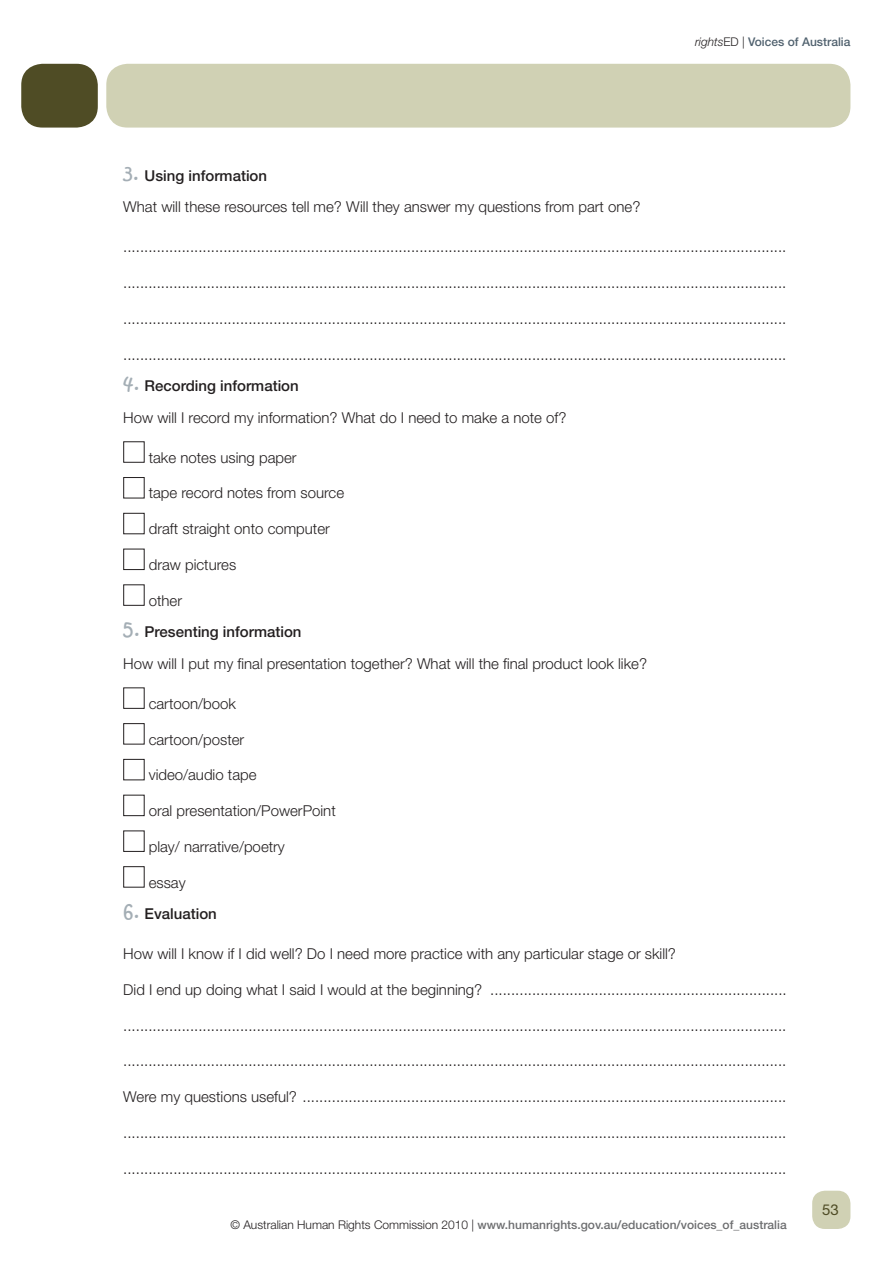
<style>
.page{position:relative;width:893px;height:1263px;background:#fff}
.page>*{position:absolute;margin:0;border:0;box-sizing:border-box;transform-origin:0 0}
.Dotted_Line{font:300 15px "Helvetica Neue LT Std";color:#231f20}
.Body_Text{font:300 15px "Helvetica Neue LT Std";color:#231f20}
.Numbered_List{font:500 15px "Helvetica Neue LT Std";color:#231f20}
.Master_Page_Number{font:15px "Helvetica Neue LT Std";color:#4f4c25}
.Master_Footer{font:500 12px "Helvetica Neue LT Std";color:#6d6e70}
.Master_Footer-2{font:500 12px "Helvetica Neue LT Std";color:#51626f}
.s1{font-weight:300;font-style:italic;color:#231f20}
.s2{font-weight:300;color:#231f20}
.s3{font-family:"Kristen ITC";font-weight:400;font-size:21px;color:#a4aeb5}
</style>
<div class="page">
<div style="left:106px;top:64px;width:744px;height:64px;background:#d0d1b4;border-radius:21px"></div>
<div style="left:21px;top:64px;width:77px;height:64px;background:#4f4c25;border-radius:21px"></div>
<div style="left:812px;top:1191px;width:38px;height:38px;background:#d0d1b4;border-radius:13px"></div>
<div style="left:123px;top:441px;width:22px;height:22px;border:1px solid #231f20"></div>
<div style="left:123px;top:477px;width:22px;height:21px;border:1px solid #231f20"></div>
<div style="left:123px;top:513px;width:22px;height:21px;border:1px solid #231f20"></div>
<div style="left:123px;top:549px;width:22px;height:21px;border:1px solid #231f20"></div>
<div style="left:123px;top:584px;width:22px;height:22px;border:1px solid #231f20"></div>
<div style="left:123px;top:687px;width:22px;height:22px;border:1px solid #231f20"></div>
<div style="left:123px;top:723px;width:22px;height:21px;border:1px solid #231f20"></div>
<div style="left:123px;top:759px;width:22px;height:21px;border:1px solid #231f20"></div>
<div style="left:123px;top:795px;width:22px;height:21px;border:1px solid #231f20"></div>
<div style="left:123px;top:830px;width:22px;height:22px;border:1px solid #231f20"></div>
<div style="left:123px;top:866px;width:22px;height:21px;border:1px solid #231f20"></div>
<p class="Master_Footer-2" style="left:695px;top:34px;width:157px"><span class="s1">rights</span><span class="s2">ED |</span> Voices of Australia</p>
<p class="Numbered_List" style="left:123px;top:167px;width:145px"><span class="s3">3.</span> Using information</p>
<p class="Body_Text" style="left:123px;top:198px;width:519px">What will these resources tell me? Will they answer my questions from part one?</p>
<p class="Dotted_Line" style="left:123px;top:238px;width:665px">...............................................................................................................................................................</p>
<p class="Dotted_Line" style="left:123px;top:274px;width:665px">...............................................................................................................................................................</p>
<p class="Dotted_Line" style="left:123px;top:309px;width:665px">...............................................................................................................................................................</p>
<p class="Dotted_Line" style="left:123px;top:345px;width:665px">...............................................................................................................................................................</p>
<p class="Numbered_List" style="left:123px;top:377px;width:177px"><span class="s3">4.</span> Recording information</p>
<p class="Body_Text" style="left:123px;top:408px;width:445px">How will I record my information? What do I need to make a note of?</p>
<p class="Dotted_Line" style="left:149px;top:448px;width:149px">take notes using paper</p>
<p class="Dotted_Line" style="left:149px;top:484px;width:197px">tape record notes from source</p>
<p class="Dotted_Line" style="left:149px;top:520px;width:183px">draft straight onto computer</p>
<p class="Dotted_Line" style="left:149px;top:555px;width:89px">draw pictures</p>
<p class="Dotted_Line" style="left:149px;top:591px;width:35px">other</p>
<p class="Numbered_List" style="left:123px;top:623px;width:180px"><span class="s3">5.</span> Presenting information</p>
<p class="Body_Text" style="left:123px;top:654px;width:525px">How will I put my final presentation together? What will the final product look like?</p>
<p class="Dotted_Line" style="left:149px;top:694px;width:89px">cartoon/book</p>
<p class="Dotted_Line" style="left:149px;top:730px;width:97px">cartoon/poster</p>
<p class="Dotted_Line" style="left:149px;top:766px;width:109px">video/audio tape</p>
<p class="Dotted_Line" style="left:149px;top:801px;width:189px">oral presentation/PowerPoint</p>
<p class="Dotted_Line" style="left:149px;top:837px;width:138px">play/ narrative/poetry</p>
<p class="Dotted_Line" style="left:149px;top:873px;width:38px">essay</p>
<p class="Numbered_List" style="left:123px;top:905px;width:95px"><span class="s3">6.</span> Evaluation</p>
<p class="Dotted_Line" style="left:123px;top:944px;width:554px">How will I know if I did well? Do I need more practice with any particular stage or skill?</p>
<p class="Dotted_Line" style="left:123px;top:980px;width:665px">Did I end up doing what I said I would at the beginning? .......................................................................</p>
<p class="Dotted_Line" style="left:123px;top:1016px;width:665px">...............................................................................................................................................................</p>
<p class="Dotted_Line" style="left:123px;top:1052px;width:665px">...............................................................................................................................................................</p>
<p class="Dotted_Line" style="left:123px;top:1087px;width:665px">Were my questions useful? ....................................................................................................................</p>
<p class="Dotted_Line" style="left:123px;top:1123px;width:665px">...............................................................................................................................................................</p>
<p class="Dotted_Line" style="left:123px;top:1159px;width:665px">...............................................................................................................................................................</p>
<p class="Master_Footer" style="left:230px;top:1217px;width:558px"><span class="s2">© Australian Human Rights Commission 2010 |</span> www.humanrights.gov.au/education/voices_of_australia</p>
<p class="Master_Page_Number" style="left:822px;top:1201px;width:18px">53</p>
</div>
